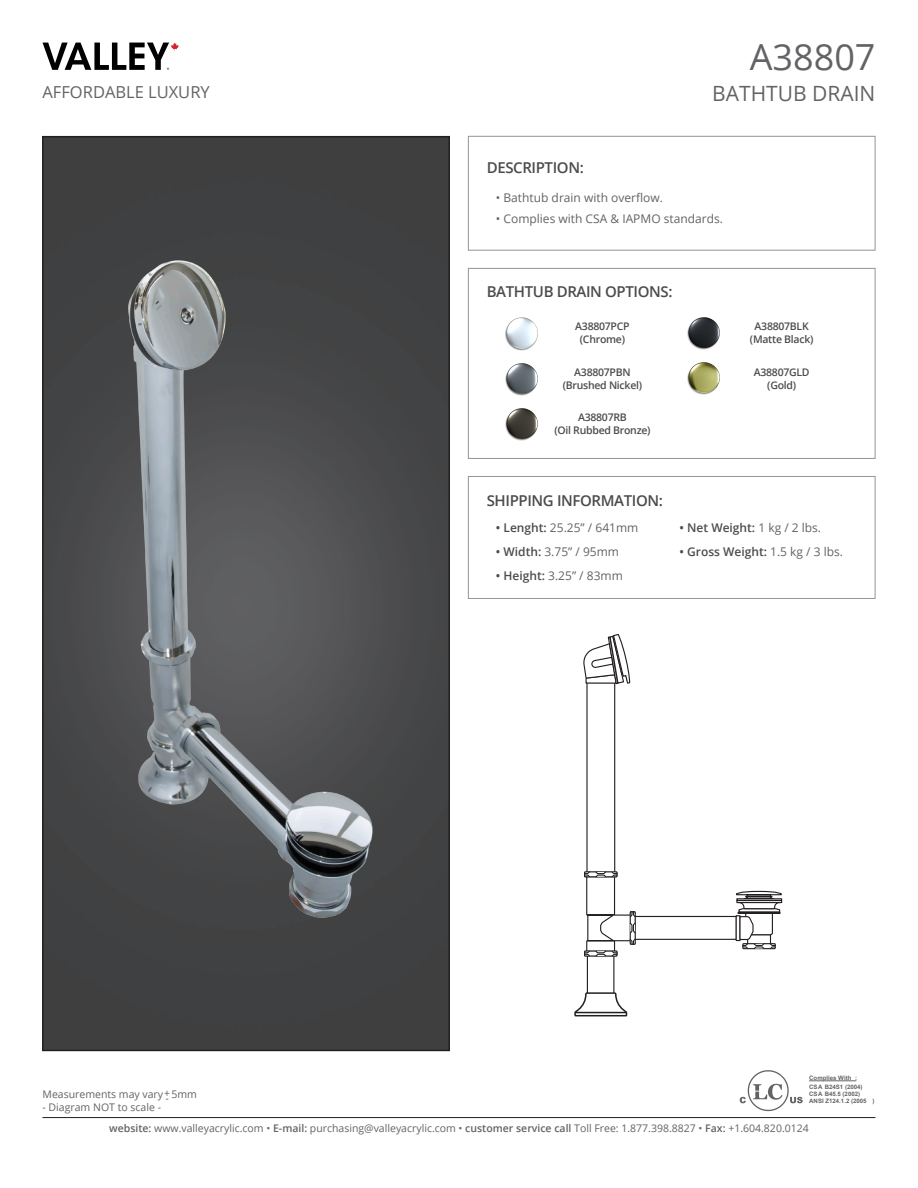
<style>
.page{position:relative;width:918px;height:1188px;background:#fff}
.page>*{position:absolute;margin:0;border:0;box-sizing:border-box;transform-origin:0 0}
.t1{font:36px "Open Sans";color:#636366}
.t2{font:21px "Open Sans";color:#636366}
.t3{font:16.5px "Open Sans";color:#636366}
.t4{font:600 15px "Open Sans";letter-spacing:-.025em;color:#4b4c4d}
.t5{font:12px "Open Sans";color:#636366}
.t6{font:600 12px "Open Sans";color:#4b4c4d}
.t7{font:10.5px "Open Sans";color:#636366}
.t8{font:600 10.5px "Open Sans";letter-spacing:-.025em;color:#4b4c4d}
.t9{font:700 6px/8.7px "Arial";color:#231f20}
.s1{font-weight:600;color:#4b4c4d}
.s2{font-weight:400;color:#636366}
.s3{font-weight:600}
</style>
<div class="page">
<svg style="left:740px;top:1070px;width:63px;height:41px"></svg>
<hr style="left:809px;top:1081px;width:47px;height:1px;background:#231f20">
<hr style="left:43px;top:1117px;width:832px;height:1px;background:#231f20">
<svg style="left:43px;top:43px;width:136px;height:27px"></svg>
<img style="left:505px;top:408px;width:33px;height:33px">
<img style="left:687px;top:362px;width:33px;height:33px">
<img style="left:687px;top:317px;width:33px;height:33px">
<img style="left:505px;top:363px;width:33px;height:33px">
<img style="left:505px;top:317px;width:33px;height:34px">
<div style="left:45px;top:139px;width:402px;height:909px;background:#3f4041"></div>
<div style="left:42px;top:136px;width:408px;height:915px;border:2px solid #231f20"></div>
<img style="left:64px;top:242px;width:364px;height:703px">
<div style="left:468px;top:136px;width:407px;height:115px;border:1px solid #939598"></div>
<div style="left:468px;top:476px;width:407px;height:123px;border:1px solid #939598"></div>
<div style="left:468px;top:268px;width:407px;height:191px;border:1px solid #939598"></div>
<div style="left:586px;top:679px;width:29px;height:195px;border:1px solid #231f20"></div>
<div style="left:587px;top:953px;width:27px;height:42px;border:1px solid #231f20"></div>
<div style="left:632px;top:916px;width:108px;height:24px;border:1px solid #231f20"></div>
<svg style="left:583px;top:634px;width:48px;height:59px"></svg>
<svg style="left:584px;top:870px;width:53px;height:88px"></svg>
<svg style="left:574px;top:992px;width:54px;height:25px"></svg>
<hr style="left:575px;top:1012px;width:51px;height:1px;background:#231f20">
<svg style="left:735px;top:890px;width:48px;height:60px"></svg>
<p class="t3" style="left:43px;top:80px;width:169px">AFFORDABLE LUXURY</p>
<p class="t7" style="left:43px;top:1087px;width:156px">Measurements may vary 5mm</p>
<p class="t7" style="left:43px;top:1100px;width:120px">- Diagram NOT to scale -</p>
<p class="t7" style="left:164px;top:1086px;width:8px">+</p>
<p class="t7" style="left:165px;top:1091px;width:5px">-</p>
<p class="t1" style="left:750px;top:32px;width:127px">A38807</p>
<p class="t2" style="left:712px;top:79px;width:165px">BATHTUB DRAIN</p>
<p class="t4" style="left:487px;top:158px;width:99px">DESCRIPTION:</p>
<p class="t5" style="left:496px;top:189px;width:169px">• Bathtub drain with overflow.</p>
<p class="t5" style="left:496px;top:210px;width:229px">• Complies with CSA &amp; IAPMO standards.</p>
<p class="t4" style="left:487px;top:282px;width:187px">BATHTUB DRAIN OPTIONS:</p>
<p class="t8" style="left:575px;top:319px;width:56px">A38807PCP</p>
<p class="t8" style="left:580px;top:332px;width:47px">(Chrome)</p>
<p class="t8" style="left:574px;top:365px;width:58px">A38807PBN</p>
<p class="t8" style="left:563px;top:378px;width:81px">(Brushed Nickel)</p>
<p class="t8" style="left:578px;top:410px;width:50px">A38807RB</p>
<p class="t8" style="left:554px;top:423px;width:98px">(Oil Rubbed Bronze)</p>
<p class="t8" style="left:755px;top:319px;width:56px">A38807BLK</p>
<p class="t8" style="left:750px;top:332px;width:65px">(Matte Black)</p>
<p class="t8" style="left:754px;top:365px;width:57px">A38807GLD</p>
<p class="t8" style="left:767px;top:378px;width:30px">(Gold)</p>
<p class="t4" style="left:487px;top:490px;width:178px">SHIPPING INFORMATION:</p>
<p class="t5" style="left:496px;top:519px;width:144px"><span class="s1">• Lenght:</span> 25.25” / 641mm</p>
<p class="t5" style="left:496px;top:543px;width:125px"><span class="s1">• Width:</span> 3.75” / 95mm</p>
<p class="t5" style="left:496px;top:567px;width:129px"><span class="s1">• Height:</span> 3.25” / 83mm</p>
<p class="t6" style="left:680px;top:519px;width:143px">• Net Weight: <span class="s2">1 kg / 2 lbs.</span></p>
<p class="t6" style="left:680px;top:543px;width:165px">• Gross Weight: <span class="s2">1.5 kg / 3 lbs.</span></p>
<p class="t9" style="left:809px;top:1074px;width:55px">Complies With :<br>CSA B24S1 (2004)</p>
<p class="t9" style="left:809px;top:1090px;width:67px;line-height:7.4px">CSA B45.5 (2002)<br>ANSI Z124.1.2 (2005 )</p>
<p class="t7" style="left:109px;top:1121px;width:701px"><span class="s3">website:</span> www.valleyacrylic.com • <span class="s3">E-mail:</span> purchasing@valleyacrylic.com • <span class="s3">customer service call</span> Toll Free: 1.877.398.8827 • <span class="s3">Fax:</span> +1.604.820.0124</p>
</div>
